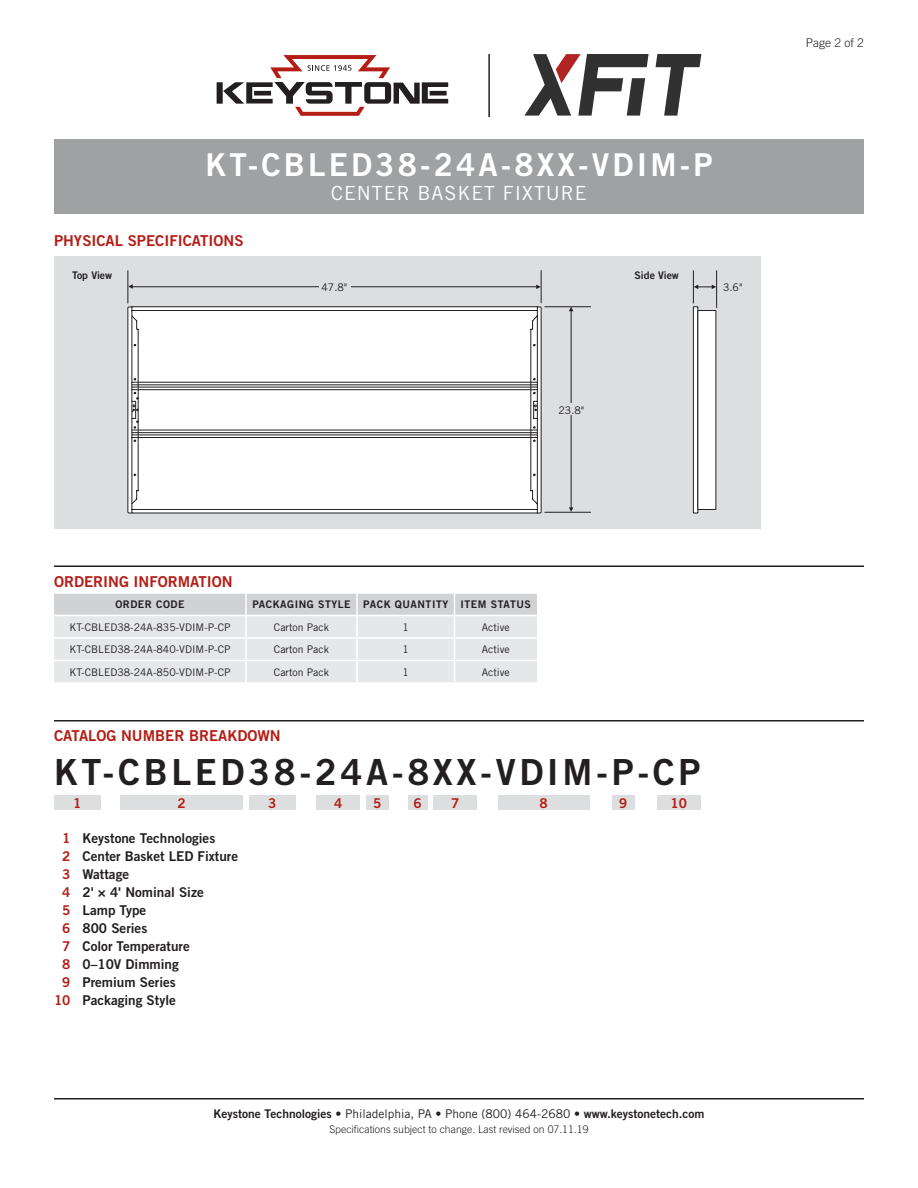
<style>
.page{position:relative;width:918px;height:1188px;background:#fff}
.page>*{position:absolute;margin:0;border:0;box-sizing:border-box;transform-origin:0 0}
.CatalogNumber{font:36px "Trade Gothic Bold Two";letter-spacing:.1em;color:#231f20}
.t1{font:31.5px "Trade Gothic Bold Two";letter-spacing:.1em;color:#fff}
.SubTitle{font:19.5px "Trade Gothic";letter-spacing:.05em;color:#fff}
.Heading_01{font:15px "Trade Gothic Bold Two";color:#b41d15}
.Catalog_Key{font:13.5px "Trade Gothic Bold Two";color:#231f20}
.Catalog_BarNumber{font:13.5px "Trade Gothic Bold Two";color:#b41d15}
.t2{font:12px "Trade Gothic Bold Two";color:#231f20}
.Page{font:300 12px "Trade Gothic";color:#231f20}
.Table_Text{font:10.5px "Trade Gothic";color:#231f20}
.Rev{font:300 10.5px "Trade Gothic";color:#231f20}
.Table_Header_Caps{font:10.5px "Trade Gothic Bold Two";letter-spacing:.05em;color:#231f20}
.Art_Callout_Left{font:10.5px "Trade Gothic Bold Two";color:#231f20}
.Art_Callout{font:10.5px "Trade Gothic";color:#231f20}
.s1{color:#b41d15}
.s2{font-family:"Trade Gothic"}
</style>
<div class="page">
<hr style="left:54px;top:1098px;width:810px;height:2px;background:#231f20">
<div style="left:54px;top:140px;width:810px;height:74px;background:#a0a1a3"></div>
<hr style="left:54px;top:720px;width:810px;height:2px;background:#231f20">
<div style="left:54px;top:795px;width:46px;height:15px;background:#dddee0"></div>
<div style="left:120px;top:795px;width:123px;height:15px;background:#dddee0"></div>
<div style="left:249px;top:795px;width:47px;height:15px;background:#dddee0"></div>
<div style="left:316px;top:795px;width:44px;height:15px;background:#dddee0"></div>
<div style="left:612px;top:795px;width:22px;height:15px;background:#dddee0"></div>
<div style="left:657px;top:795px;width:43px;height:15px;background:#dddee0"></div>
<div style="left:366px;top:795px;width:22px;height:15px;background:#dddee0"></div>
<div style="left:408px;top:795px;width:20px;height:15px;background:#dddee0"></div>
<div style="left:434px;top:795px;width:43px;height:15px;background:#dddee0"></div>
<div style="left:498px;top:795px;width:92px;height:15px;background:#dddee0"></div>
<svg style="left:54px;top:593px;width:483px;height:89px"></svg>
<hr style="left:54px;top:566px;width:810px;height:1px;background:#231f20">
<div style="left:54px;top:256px;width:706px;height:274px;background:#dddee0"></div>
<hr style="left:571px;top:310px;width:1px;height:199px;background:#231f20">
<hr style="left:544px;top:306px;width:47px;height:1px;background:#231f20">
<hr style="left:544px;top:512px;width:47px;height:1px;background:#231f20">
<svg style="left:569px;top:307px;width:4px;height:4px"></svg>
<svg style="left:569px;top:507px;width:4px;height:5px"></svg>
<div style="left:552px;top:404px;width:39px;height:12px;background:#dddee0"></div>
<hr style="left:541px;top:270px;width:1px;height:33px;background:#231f20">
<svg style="left:536px;top:285px;width:5px;height:4px"></svg>
<svg style="left:129px;top:284px;width:4px;height:5px"></svg>
<hr style="left:131px;top:286px;width:406px;height:1px;background:#231f20">
<hr style="left:128px;top:270px;width:1px;height:33px;background:#231f20">
<div style="left:319px;top:280px;width:31px;height:12px;background:#dddee0"></div>
<svg style="left:127px;top:306px;width:411px;height:208px"></svg>
<svg style="left:694px;top:285px;width:22px;height:4px"></svg>
<hr style="left:716px;top:270px;width:1px;height:38px;background:#231f20">
<hr style="left:693px;top:270px;width:1px;height:33px;background:#231f20">
<div style="left:693px;top:307px;width:5px;height:206px;background:#fff"></div>
<div style="left:693px;top:306px;width:5px;height:207px;border:1px solid #231f20"></div>
<div style="left:698px;top:311px;width:18px;height:198px;background:#fff"></div>
<svg style="left:217px;top:55px;width:231px;height:61px"></svg>
<hr style="left:488px;top:54px;width:2px;height:63px;background:#231f20">
<svg style="left:524px;top:54px;width:177px;height:62px"></svg>
<p class="t1" style="left:205px;top:146px;width:509px">KT-CBLED38-24A-8XX-VDIM-P</p>
<p class="SubTitle" style="left:331px;top:181px;width:257px">CENTER BASKET FIXTURE</p>
<p class="Heading_01" style="left:54px;top:231px;width:191px">PHYSICAL SPECIFICATIONS</p>
<p class="Art_Callout_Left" style="left:72px;top:268px;width:42px">Top View</p>
<p class="Art_Callout" style="left:322px;top:280px;width:27px">47.8"</p>
<p class="Art_Callout_Left" style="left:634px;top:268px;width:46px">Side View</p>
<p class="Art_Callout" style="left:723px;top:280px;width:21px">3.6"</p>
<p class="Art_Callout" style="left:559px;top:403px;width:27px">23.8"</p>
<p class="Heading_01" style="left:54px;top:572px;width:180px">ORDERING INFORMATION</p>
<p class="Table_Header_Caps" style="left:115px;top:598px;width:71px">ORDER CODE</p>
<p class="Table_Header_Caps" style="left:252px;top:598px;width:100px">PACKAGING STYLE</p>
<p class="Table_Header_Caps" style="left:363px;top:598px;width:86px">PACK QUANTITY</p>
<p class="Table_Header_Caps" style="left:461px;top:598px;width:72px">ITEM STATUS</p>
<p class="Table_Text" style="left:69px;top:621px;width:163px">KT-CBLED38-24A-835-VDIM-P-CP</p>
<p class="Table_Text" style="left:274px;top:621px;width:57px">Carton Pack</p>
<p class="Table_Text" style="left:403px;top:621px;width:8px">1</p>
<p class="Table_Text" style="left:482px;top:621px;width:29px">Active</p>
<p class="Table_Text" style="left:69px;top:643px;width:163px">KT-CBLED38-24A-840-VDIM-P-CP</p>
<p class="Table_Text" style="left:274px;top:643px;width:57px">Carton Pack</p>
<p class="Table_Text" style="left:403px;top:643px;width:8px">1</p>
<p class="Table_Text" style="left:482px;top:643px;width:29px">Active</p>
<p class="Table_Text" style="left:69px;top:666px;width:163px">KT-CBLED38-24A-850-VDIM-P-CP</p>
<p class="Table_Text" style="left:274px;top:666px;width:57px">Carton Pack</p>
<p class="Table_Text" style="left:403px;top:666px;width:8px">1</p>
<p class="Table_Text" style="left:482px;top:666px;width:29px">Active</p>
<p class="Heading_01" style="left:54px;top:726px;width:228px">CATALOG NUMBER BREAKDOWN</p>
<p class="CatalogNumber" style="left:54px;top:750px;width:648px">KT-CBLED38-24A-8XX-VDIM-P-CP</p>
<p class="Catalog_BarNumber" style="left:73px;top:795px;width:10px">1</p>
<p class="Catalog_BarNumber" style="left:177px;top:795px;width:10px">2</p>
<p class="Catalog_BarNumber" style="left:268px;top:795px;width:10px">3</p>
<p class="Catalog_BarNumber" style="left:334px;top:795px;width:10px">4</p>
<p class="Catalog_BarNumber" style="left:373px;top:795px;width:10px">5</p>
<p class="Catalog_BarNumber" style="left:414px;top:795px;width:10px">6</p>
<p class="Catalog_BarNumber" style="left:451px;top:795px;width:10px">7</p>
<p class="Catalog_BarNumber" style="left:540px;top:795px;width:10px">8</p>
<p class="Catalog_BarNumber" style="left:619px;top:795px;width:10px">9</p>
<p class="Catalog_BarNumber" style="left:671px;top:795px;width:18px">10</p>
<p class="Catalog_Key" style="left:62px;top:830px;width:155px"><span class="s1">1</span> Keystone Technologies</p>
<p class="Catalog_Key" style="left:62px;top:848px;width:177px"><span class="s1">2</span> Center Basket LED Fixture</p>
<p class="Catalog_Key" style="left:62px;top:866px;width:68px"><span class="s1">3</span> Wattage</p>
<p class="Catalog_Key" style="left:62px;top:884px;width:143px"><span class="s1">4</span> 2' × 4' Nominal Size</p>
<p class="Catalog_Key" style="left:62px;top:902px;width:86px"><span class="s1">5</span> Lamp Type</p>
<p class="Catalog_Key" style="left:62px;top:920px;width:87px"><span class="s1">6</span> 800 Series</p>
<p class="Catalog_Key" style="left:62px;top:938px;width:129px"><span class="s1">7</span> Color Temperature</p>
<p class="Catalog_Key" style="left:62px;top:956px;width:118px"><span class="s1">8</span> 0–10V Dimming</p>
<p class="Catalog_Key" style="left:62px;top:974px;width:115px"><span class="s1">9</span> Premium Series</p>
<p class="Catalog_Key" style="left:54px;top:992px;width:123px"><span class="s1">10</span> Packaging Style</p>
<p class="t2" style="left:214px;top:1106px;width:492px">Keystone Technologies <span class="s2">• Philadelphia, PA • Phone (800) 464-2680 •</span> www.keystonetech.com</p>
<p class="Rev" style="left:329px;top:1123px;width:261px">Specifications subject to change. Last revised on 07.11.19</p>
<p class="Page" style="left:806px;top:36px;width:60px">Page 2 of 2</p>
</div>
